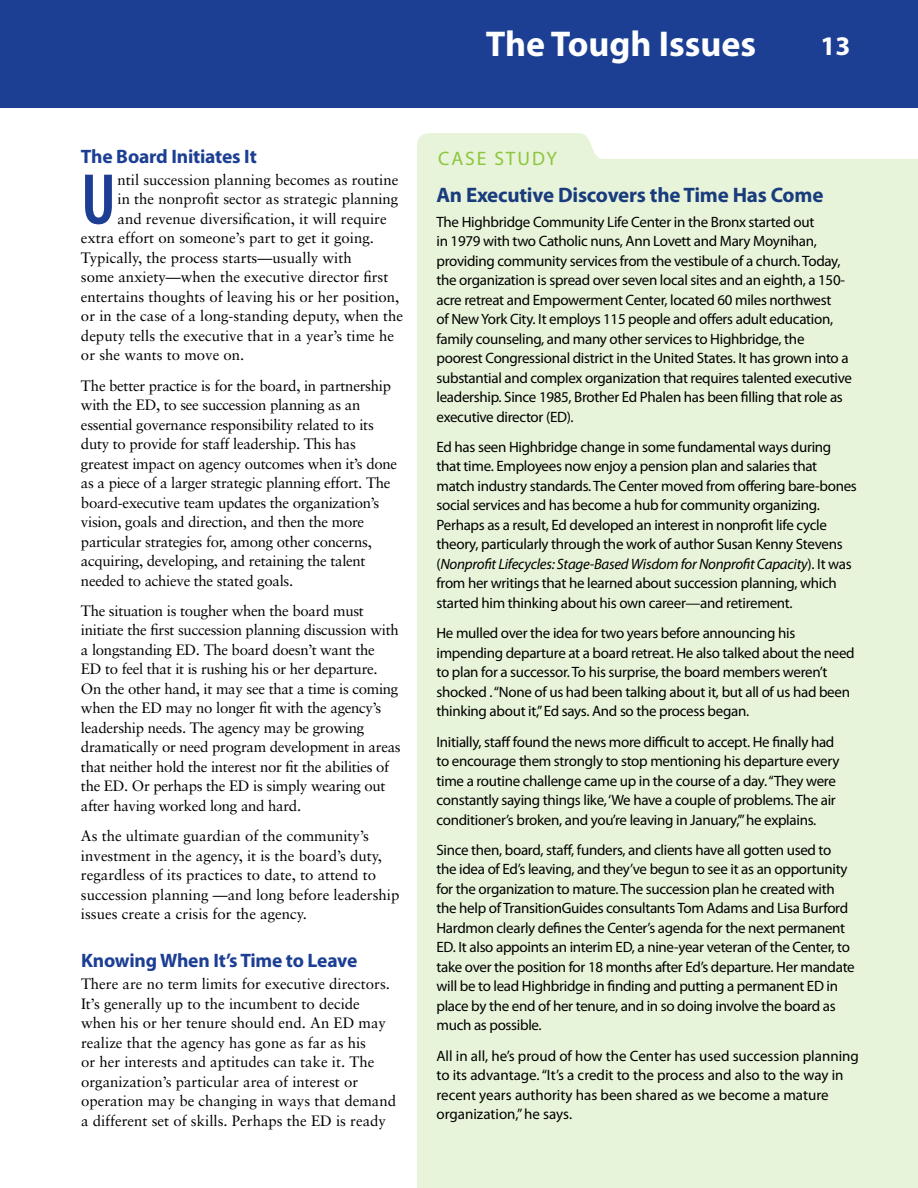
<style>
.page{position:relative;width:918px;height:1188px;background:#fff}
.page>*{position:absolute;margin:0;border:0;box-sizing:border-box;transform-origin:0 0}
.t1{font:600 condensed 72.9px "Myriad Pro";color:#1c3f94}
.t2{font:700 36px "Myriad Pro";color:#fff}
.t3{font:700 27px "Myriad Pro";color:#fff}
.t4{font:700 21px "Myriad Pro";letter-spacing:-.01em;color:#1c3f94}
.t5{font:700 19.5px "Myriad Pro";letter-spacing:-.01em;color:#1c3f94}
.t6{font:19.5px "Myriad Pro";letter-spacing:.1em;color:#8cc63f}
.t7{font:15px/19.5px "Myriad Pro";letter-spacing:-.02em;color:#000}
.t8{font:15px/19.5px "Sabon";letter-spacing:-.02em;color:#000}
.t9{font:15px/19.5px "Sabon";color:#000}
.t10{font:15px/19.5px "Myriad Pro";color:#000}
.s1{font-style:italic}
</style>
<div class="page">
<div style="left:0;top:0;width:918px;height:108px;background:#1c3f94"></div>
<div style="left:417px;top:133px;width:501px;height:1055px;background:#e8f4d9"></div>
<h2 class="t2" style="left:486px;top:20px;width:272px">The Tough Issues</h2>
<h3 class="t3" style="left:821px;top:29px;width:31px">13</h3>
<h3 class="t5" style="left:81px;top:144px;width:177px">The Board Initiates It</h3>
<h3 class="t6" style="left:438px;top:146px;width:121px">CASE STUDY</h3>
<h1 class="t1" style="left:81px;top:155px;width:37px">U</h1>
<p class="t9" style="left:118px;top:170px;width:282px">ntil succession planning becomes as routine</p>
<h3 class="t4" style="left:436px;top:181px;width:389px">An Executive Discovers the Time Has Come</h3>
<p class="t7" style="left:436px;top:212px;width:417px">The Highbridge Community Life Center in the Bronx started out<br>in 1979 with two Catholic nuns, Ann Lovett and Mary Moynihan, providing community services from the vestibule of a church. Today, the organization is spread over seven local sites and an eighth, a 150- acre retreat and Empowerment Center, located 60 miles northwest<br>of New York City. It employs 115 people and offers adult education, family counseling, and many other services to Highbridge, the poorest Congressional district in the United States. It has grown into a substantial and complex organization that requires talented executive leadership. Since 1985, Brother Ed Phalen has been filling that role as executive director (ED).</p>
<p class="t7" style="left:436px;top:437px;width:422px">Ed has seen Highbridge change in some fundamental ways during that time. Employees now enjoy a pension plan and salaries that match industry standards. The Center moved from offering bare-bones social services and has become a hub for community organizing.<br>Perhaps as a result, Ed developed an interest in nonprofit life cycle theory, particularly through the work of author Susan Kenny Stevens (<span class="s1">Nonprofit Lifecycles: Stage-Based Wisdom for Nonprofit Capacity</span>). It was from her writings that he learned about succession planning, which started him thinking about his own career—and retirement.</p>
<p class="t7" style="left:436px;top:623px;width:420px">He mulled over the idea for two years before announcing his impending departure at a board retreat. He also talked about the need to plan for a successor. To his surprise, the board members weren’t shocked . “None of us had been talking about it, but all of us had been thinking about it,” Ed says. And so the process began.</p>
<p class="t7" style="left:436px;top:732px;width:404px">Initially, staff found the news more difficult to accept. He finally had to encourage them strongly to stop mentioning his departure every time a routine challenge came up in the course of a day. “They were constantly saying things like, ‘We have a couple of problems. The air conditioner’s broken, and you’re leaving in January,’” he explains.</p>
<p class="t7" style="left:436px;top:840px;width:420px">Since then, board, staff, funders, and clients have all gotten used to the idea of Ed’s leaving, and they’ve begun to see it as an opportunity for the organization to mature. The succession plan he created with the help of TransitionGuides consultants Tom Adams and Lisa Burford Hardmon clearly defines the Center’s agenda for the next permanent ED. It also appoints an interim ED, a nine-year veteran of the Center, to take over the position for 18 months after Ed’s departure. Her mandate will be to lead Highbridge in finding and putting a permanent ED in place by the end of her tenure, and in so doing involve the board as much as possible.</p>
<p class="t10" style="left:436px;top:1046px;width:424px">All in all, he’s proud of how the Center has used succession planning to its advantage. “It’s a credit to the process and also to the way in recent years authority has been shared as we become a mature organization,” he says.</p>
<p class="t9" style="left:118px;top:189px;width:282px">in the nonprofit sector as strategic planning</p>
<p class="t9" style="left:118px;top:209px;width:271px">and revenue diversification, it will require</p>
<p class="t9" style="left:81px;top:228px;width:295px">extra effort on someone’s part to get it going.</p>
<p class="t9" style="left:81px;top:248px;width:272px">Typically, the process starts—usually with</p>
<p class="t9" style="left:81px;top:267px;width:309px">some anxiety—when the executive director first</p>
<p class="t9" style="left:81px;top:287px;width:320px">entertains thoughts of leaving his or her position,</p>
<p class="t9" style="left:81px;top:306px;width:324px">or in the case of a long-standing deputy, when the</p>
<p class="t9" style="left:81px;top:326px;width:315px">deputy tells the executive that in a year’s time he</p>
<p class="t9" style="left:81px;top:345px;width:165px">or she wants to move on.</p>
<p class="t8" style="left:81px;top:375px;width:318px">The better practice is for the board, in partnership with the ED, to see succession planning as an essential governance responsibility related to its duty to provide for staff leadership. This has greatest impact on agency outcomes when it’s done as a piece of a larger strategic planning effort. The board-executive team updates the organization’s vision, goals and direction, and then the more particular strategies for, among other concerns, acquiring, developing, and retaining the talent needed to achieve the stated goals.</p>
<p class="t8" style="left:81px;top:601px;width:321px">The situation is tougher when the board must initiate the first succession planning discussion with a longstanding ED. The board doesn’t want the<br>ED to feel that it is rushing his or her departure.<br>On the other hand, it may see that a time is coming when the ED may no longer fit with the agency’s leadership needs. The agency may be growing dramatically or need program development in areas that neither hold the interest nor fit the abilities of the ED. Or perhaps the ED is simply wearing out after having worked long and hard.</p>
<p class="t9" style="left:81px;top:826px;width:320px">As the ultimate guardian of the community’s investment in the agency, it is the board’s duty, regardless of its practices to date, to attend to succession planning —and long before leadership issues create a crisis for the agency.</p>
<h3 class="t5" style="left:81px;top:948px;width:278px">Knowing When It’s Time to Leave</h3>
<p class="t9" style="left:81px;top:974px;width:317px">There are no term limits for executive directors.<br>It’s generally up to the incumbent to decide when his or her tenure should end. An ED may realize that the agency has gone as far as his<br>or her interests and aptitudes can take it. The organization’s particular area of interest or operation may be changing in ways that demand a different set of skills. Perhaps the ED is ready</p>
</div>
